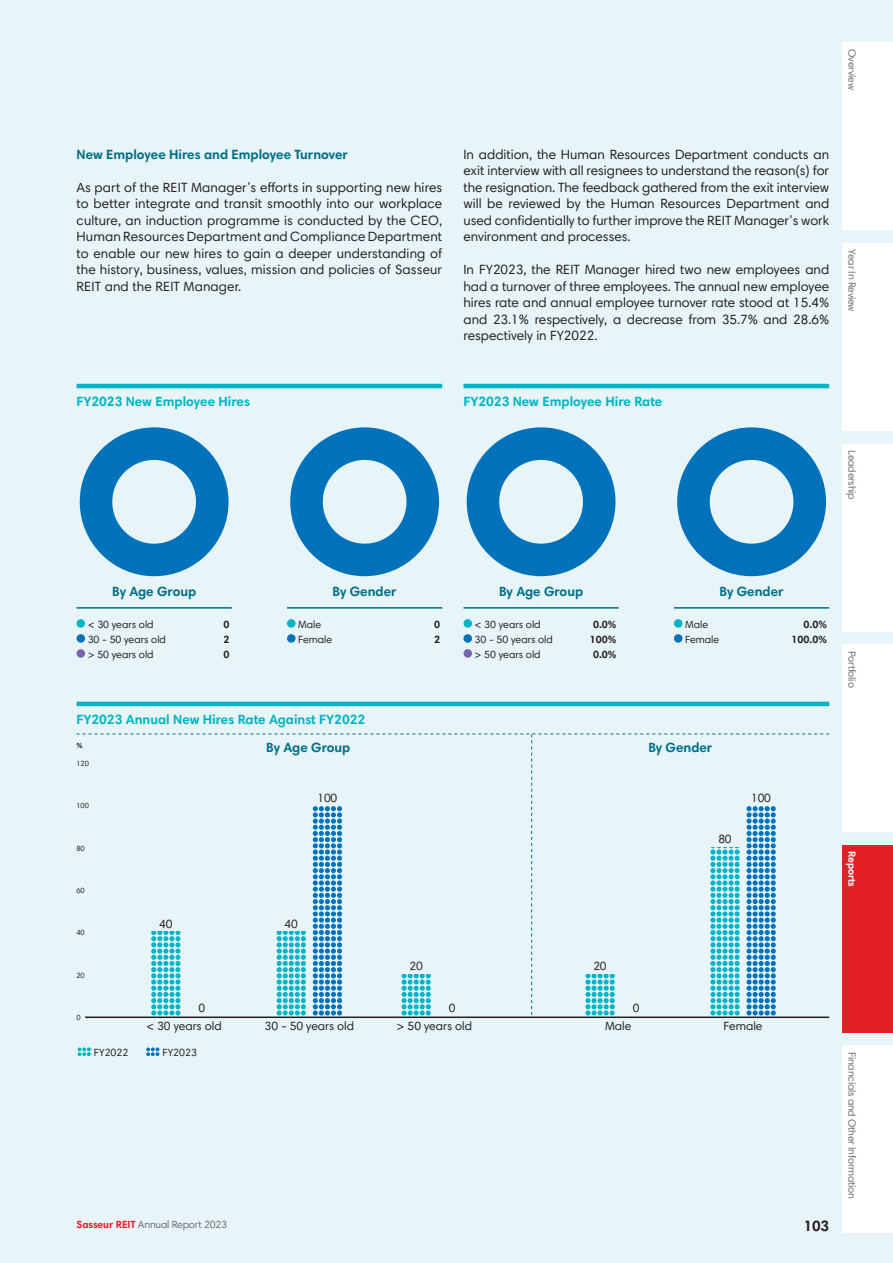
<style>
.page{position:relative;width:893px;height:1263px;background:#e7f5f8}
.page>*{position:absolute;margin:0;border:0;box-sizing:border-box;transform-origin:0 0}
.t1{font:700 15px "Harmonia Sans Pro";color:#231f20}
.t2{font:13.5px/16.5px "Harmonia Sans Pro";color:#231f20;text-align:justify}
.t3{font:700 13.5px "Harmonia Sans Pro";color:#006f87}
.t4{font:700 13.5px "Harmonia Sans Pro";color:#00b4c5}
.t5{font:12px "Harmonia Sans Pro";color:#231f20}
.t6{font:10.5px "Harmonia Sans Pro";color:#231f20}
.t7{font:10.5px "Harmonia Sans Pro";letter-spacing:-.02em;color:#6c6d70}
.t8{font:700 10.5px "Harmonia Sans Pro";color:#231f20}
.t9{font:700 10.5px "Harmonia Sans Pro";letter-spacing:-.02em;color:#fff}
.t10{font:7.5px "Harmonia Sans Pro";letter-spacing:-.02em;color:#231f20}
.t11{font:700 7.5px "Harmonia Sans Pro";color:#231f20}
.s1{font-weight:700;color:#e51f27}
</style>
<div class="page">
<div style="left:842px;top:243px;width:51px;height:188px;background:#fff"></div>
<div style="left:842px;top:444px;width:51px;height:187px;background:#fff"></div>
<div style="left:842px;top:644px;width:51px;height:188px;background:#fff"></div>
<div style="left:842px;top:845px;width:51px;height:187px;background:#e51f27"></div>
<div style="left:842px;top:1045px;width:51px;height:188px;background:#fff"></div>
<div style="left:842px;top:43px;width:51px;height:187px;background:#fff"></div>
<hr style="left:77px;top:384px;width:365px;height:4px;background:#00b4c5">
<div style="left:80px;top:427px;width:149px;height:149px;background:#0072bc;border-radius:50%"></div>
<div style="left:112px;top:460px;width:84px;height:84px;background:#e7f5f8;border-radius:50%"></div>
<div style="left:290px;top:427px;width:149px;height:149px;background:#0072bc;border-radius:50%"></div>
<div style="left:323px;top:460px;width:83px;height:84px;background:#e7f5f8;border-radius:50%"></div>
<hr style="left:77px;top:607px;width:155px;height:2px;background:#006f87">
<div style="left:77px;top:619px;width:8px;height:9px;background:#00b4c5;border-radius:50%"></div>
<div style="left:77px;top:634px;width:8px;height:9px;background:#0072bc;border-radius:50%"></div>
<div style="left:77px;top:649px;width:8px;height:9px;background:#7865ac;border-radius:50%"></div>
<hr style="left:287px;top:607px;width:155px;height:2px;background:#006f87">
<div style="left:287px;top:619px;width:9px;height:9px;background:#00b4c5;border-radius:50%"></div>
<div style="left:287px;top:634px;width:9px;height:9px;background:#0072bc;border-radius:50%"></div>
<hr style="left:463px;top:384px;width:366px;height:4px;background:#00b4c5">
<div style="left:467px;top:427px;width:148px;height:149px;background:#0072bc;border-radius:50%"></div>
<div style="left:499px;top:460px;width:84px;height:84px;background:#e7f5f8;border-radius:50%"></div>
<div style="left:677px;top:427px;width:149px;height:149px;background:#0072bc;border-radius:50%"></div>
<div style="left:710px;top:460px;width:83px;height:84px;background:#e7f5f8;border-radius:50%"></div>
<hr style="left:463px;top:607px;width:156px;height:2px;background:#006f87">
<div style="left:463px;top:619px;width:9px;height:9px;background:#00b4c5;border-radius:50%"></div>
<div style="left:463px;top:634px;width:9px;height:9px;background:#0072bc;border-radius:50%"></div>
<div style="left:463px;top:649px;width:9px;height:9px;background:#7865ac;border-radius:50%"></div>
<hr style="left:674px;top:607px;width:155px;height:2px;background:#006f87">
<div style="left:674px;top:619px;width:8px;height:9px;background:#00b4c5;border-radius:50%"></div>
<div style="left:674px;top:634px;width:8px;height:9px;background:#0072bc;border-radius:50%"></div>
<hr style="left:85px;top:1016px;width:744px;height:2px;background:#231f20">
<svg style="left:78px;top:1047px;width:13px;height:9px"></svg>
<svg style="left:146px;top:1047px;width:13px;height:9px"></svg>
<hr style="left:77px;top:702px;width:752px;height:4px;background:#00b4c5">
<svg style="left:77px;top:733px;width:752px;height:282px"></svg>
<p class="t7" style="left:859px;top:49px;width:42px;rotate:90deg">Overview</p>
<p class="t3" style="left:77px;top:145px;width:273px">New Employee Hires and Employee Turnover</p>
<p class="t2" style="left:77px;top:179px;width:367px">As part of the REIT Manager’s efforts in supporting new hires to better integrate and transit smoothly into our workplace culture, an induction programme is conducted by the CEO, Human Resources Department and Compliance Department to enable our new hires to gain a deeper understanding of the history, business, values, mission and policies of Sasseur REIT and the REIT Manager.</p>
<p class="t4" style="left:77px;top:393px;width:175px">FY2023 New Employee Hires</p>
<p class="t2" style="left:463px;top:146px;width:367px">In addition, the Human Resources Department conducts an exit interview with all resignees to understand the reason(s) for the resignation. The feedback gathered from the exit interview will be reviewed by the Human Resources Department and used confidentially to further improve the REIT Manager’s work environment and processes.</p>
<p class="t2" style="left:463px;top:261px;width:367px">In FY2023, the REIT Manager hired two new employees and had a turnover of three employees. The annual new employee hires rate and annual employee turnover rate stood at 15.4% and 23.1% respectively, a decrease from 35.7% and 28.6% respectively in FY2022.</p>
<p class="t7" style="left:859px;top:249px;width:64px;rotate:90deg">Year In Review</p>
<p class="t4" style="left:463px;top:393px;width:200px">FY2023 New Employee Hire Rate</p>
<p class="t7" style="left:859px;top:450px;width:51px;rotate:90deg">Leadership</p>
<p class="t3" style="left:112px;top:583px;width:86px">By Age Group</p>
<p class="t6" style="left:88px;top:617px;width:68px">&lt; 30 years old</p>
<p class="t8" style="left:224px;top:617px;width:8px">0</p>
<p class="t6" style="left:88px;top:632px;width:80px">30 - 50 years old</p>
<p class="t8" style="left:224px;top:632px;width:8px">2</p>
<p class="t6" style="left:88px;top:647px;width:68px">&gt; 50 years old</p>
<p class="t8" style="left:224px;top:647px;width:8px">0</p>
<p class="t3" style="left:333px;top:583px;width:66px">By Gender</p>
<p class="t6" style="left:298px;top:617px;width:24px">Male</p>
<p class="t8" style="left:434px;top:617px;width:8px">0</p>
<p class="t6" style="left:298px;top:632px;width:36px">Female</p>
<p class="t8" style="left:434px;top:632px;width:8px">2</p>
<p class="t3" style="left:499px;top:583px;width:86px">By Age Group</p>
<p class="t6" style="left:475px;top:617px;width:68px">&lt; 30 years old</p>
<p class="t8" style="left:593px;top:617px;width:25px">0.0%</p>
<p class="t6" style="left:475px;top:632px;width:80px">30 - 50 years old</p>
<p class="t8" style="left:590px;top:632px;width:28px">100%</p>
<p class="t6" style="left:475px;top:647px;width:68px">&gt; 50 years old</p>
<p class="t8" style="left:593px;top:647px;width:25px">0.0%</p>
<p class="t3" style="left:720px;top:583px;width:66px">By Gender</p>
<p class="t6" style="left:685px;top:617px;width:24px">Male</p>
<p class="t8" style="left:803px;top:617px;width:25px">0.0%</p>
<p class="t6" style="left:685px;top:632px;width:36px">Female</p>
<p class="t8" style="left:791px;top:632px;width:37px">100.0%</p>
<p class="t4" style="left:77px;top:711px;width:290px">FY2023 Annual New Hires Rate Against FY2022</p>
<p class="t10" style="left:77px;top:759px;width:14px">120</p>
<p class="t10" style="left:77px;top:801px;width:14px">100</p>
<p class="t10" style="left:77px;top:843px;width:10px">80</p>
<p class="t10" style="left:77px;top:886px;width:10px">60</p>
<p class="t10" style="left:77px;top:928px;width:10px">40</p>
<p class="t10" style="left:77px;top:970px;width:10px">20</p>
<p class="t10" style="left:77px;top:1013px;width:6px">0</p>
<p class="t5" style="left:146px;top:1018px;width:77px">&lt; 30 years old</p>
<p class="t5" style="left:265px;top:1018px;width:91px">30 - 50 years old</p>
<p class="t5" style="left:397px;top:1018px;width:77px">&gt; 50 years old</p>
<p class="t5" style="left:605px;top:1018px;width:28px">Male</p>
<p class="t5" style="left:724px;top:1018px;width:40px">Female</p>
<p class="t6" style="left:94px;top:1045px;width:36px">FY2022</p>
<p class="t6" style="left:163px;top:1045px;width:36px">FY2023</p>
<p class="t3" style="left:266px;top:739px;width:86px">By Age Group</p>
<p class="t3" style="left:648px;top:739px;width:66px">By Gender</p>
<p class="t11" style="left:77px;top:741px;width:8px">%</p>
<p class="t5" style="left:318px;top:790px;width:21px">100</p>
<p class="t5" style="left:751px;top:790px;width:21px">100</p>
<p class="t5" style="left:718px;top:831px;width:15px">80</p>
<p class="t5" style="left:159px;top:916px;width:15px">40</p>
<p class="t5" style="left:285px;top:916px;width:15px">40</p>
<p class="t5" style="left:410px;top:958px;width:15px">20</p>
<p class="t5" style="left:593px;top:958px;width:15px">20</p>
<p class="t5" style="left:199px;top:1001px;width:8px">0</p>
<p class="t5" style="left:449px;top:1001px;width:8px">0</p>
<p class="t5" style="left:633px;top:1001px;width:8px">0</p>
<p class="t7" style="left:77px;top:1218px;width:152px"><span class="s1">Sasseur REIT</span> Annual Report 2023</p>
<p class="t1" style="left:804px;top:1217px;width:27px">103</p>
<p class="t7" style="left:859px;top:651px;width:39px;rotate:90deg">Portfolio</p>
<p class="t9" style="left:859px;top:851px;width:37px;rotate:90deg">Reports</p>
<p class="t7" style="left:859px;top:1052px;width:149px;rotate:90deg">Financials and Other Information</p>
</div>
